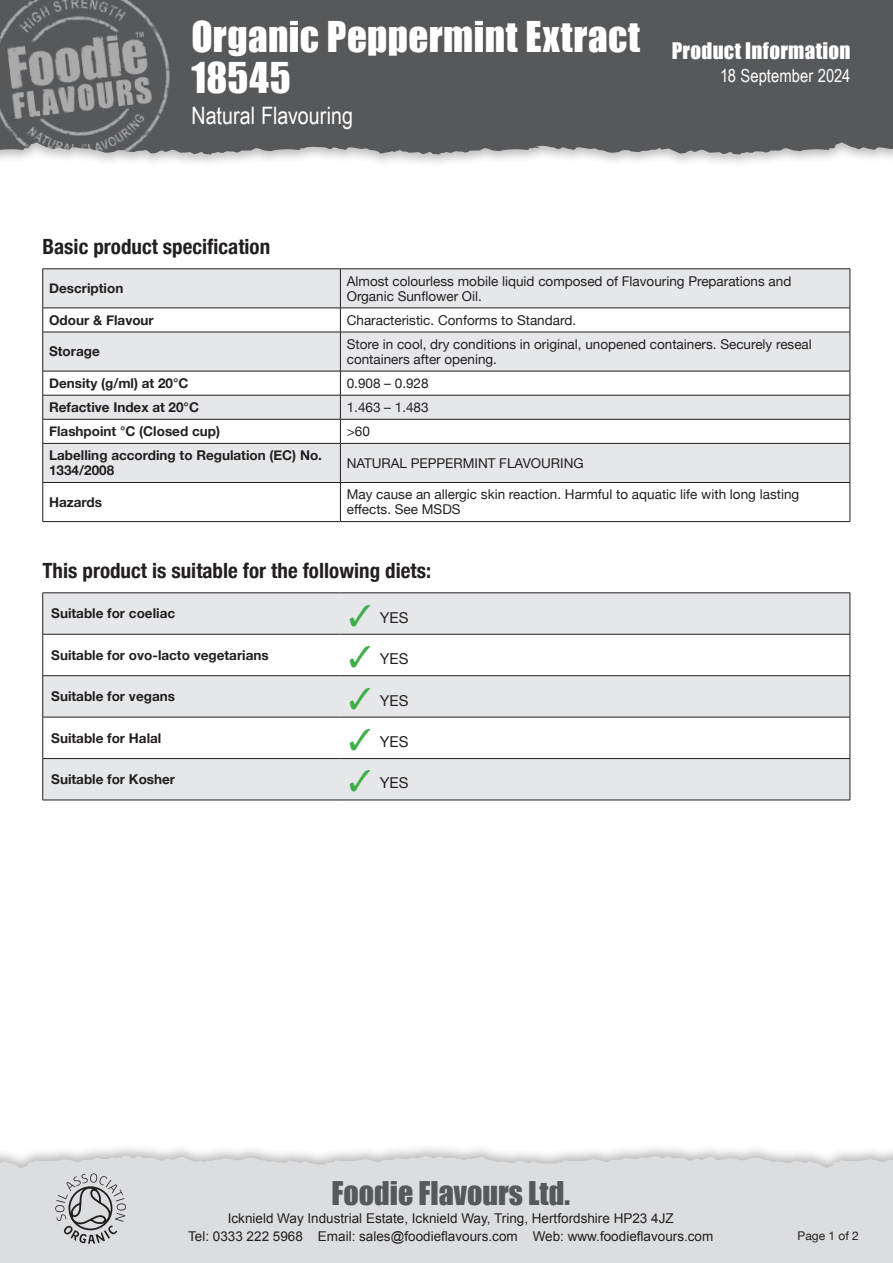
<style>
.page{position:relative;width:893px;height:1263px;background:#fff}
.page>*{position:absolute;margin:0;border:0;box-sizing:border-box;transform-origin:0 0}
.t1{font:39px/40.5px "Impact";letter-spacing:.01em;color:#fff}
.t2{font:30px "Impact";color:#57585a}
.t3{font:24px "Arial Narrow";color:#fff}
.Heading_2{font:700 condensed 21px "Helvetica Neue";color:#231f20}
.t4{font:21px "Impact";letter-spacing:.015em;color:#fff}
.t5{font:18px "Arial Narrow";letter-spacing:.005em;color:#fff}
.t6{font:15px "Helvetica Neue";color:#231f20}
.Standard_table_text{font:13.5px/15px "Helvetica Neue";color:#231f20}
.Standard_Table_Labels{font:700 13.5px/15px "Helvetica Neue";color:#231f20}
.t7{font:13.5px/18px "Arial";color:#231f20;text-align:center}
.t8{font:12px "Helvetica Neue";color:#231f20}
.s1{color:#40ae49}
</style>
<div class="page">
<div style="left:0;top:1143px;width:893px;height:120px;background:#231f20;opacity:.3"></div>
<div style="left:0;top:1156px;width:893px;height:107px;background:#dcdddf"></div>
<div style="left:0;top:0;width:893px;height:167px;background:#231f20;opacity:.3"></div>
<div style="left:206px;top:0;width:687px;height:154px;background:#57585a"></div>
<img style="left:0;top:0;width:206px;height:154px">
<svg style="left:55px;top:1173px;width:71px;height:71px;background:#b9b9bb"></svg>
<svg style="left:43px;top:270px;width:807px;height:212px;fill:#e6e7e9"></svg>
<hr style="left:43px;top:269px;width:297px;height:1px;background:#231f20">
<hr style="left:42px;top:269px;width:1px;height:39px;background:#231f20">
<hr style="left:43px;top:308px;width:297px;height:1px;background:#231f20">
<svg style="left:42px;top:308px;width:1px;height:24px"></svg>
<hr style="left:43px;top:332px;width:297px;height:1px;background:#231f20">
<hr style="left:42px;top:332px;width:1px;height:39px;background:#231f20">
<hr style="left:43px;top:371px;width:297px;height:1px;background:#231f20">
<hr style="left:43px;top:395px;width:297px;height:1px;background:#231f20">
<hr style="left:43px;top:419px;width:297px;height:1px;background:#231f20">
<svg style="left:42px;top:371px;width:1px;height:72px"></svg>
<hr style="left:43px;top:443px;width:297px;height:1px;background:#231f20">
<hr style="left:42px;top:444px;width:1px;height:38px;background:#231f20">
<hr style="left:43px;top:482px;width:297px;height:1px;background:#231f20">
<hr style="left:42px;top:483px;width:1px;height:38px;background:#231f20">
<hr style="left:340px;top:269px;width:510px;height:1px;background:#231f20">
<hr style="left:340px;top:269px;width:1px;height:39px;background:#231f20">
<hr style="left:850px;top:269px;width:1px;height:39px;background:#231f20">
<hr style="left:340px;top:308px;width:510px;height:1px;background:#231f20">
<svg style="left:340px;top:308px;width:1px;height:24px"></svg>
<svg style="left:850px;top:308px;width:1px;height:24px"></svg>
<hr style="left:340px;top:332px;width:510px;height:1px;background:#231f20">
<hr style="left:340px;top:332px;width:1px;height:39px;background:#231f20">
<hr style="left:850px;top:332px;width:1px;height:39px;background:#231f20">
<hr style="left:340px;top:371px;width:510px;height:1px;background:#231f20">
<hr style="left:340px;top:395px;width:510px;height:1px;background:#231f20">
<hr style="left:340px;top:419px;width:510px;height:1px;background:#231f20">
<svg style="left:340px;top:371px;width:1px;height:72px"></svg>
<svg style="left:850px;top:371px;width:1px;height:72px"></svg>
<hr style="left:340px;top:443px;width:510px;height:1px;background:#231f20">
<hr style="left:340px;top:444px;width:1px;height:38px;background:#231f20">
<hr style="left:850px;top:444px;width:1px;height:38px;background:#231f20">
<hr style="left:340px;top:482px;width:510px;height:1px;background:#231f20">
<hr style="left:340px;top:483px;width:1px;height:38px;background:#231f20">
<hr style="left:850px;top:483px;width:1px;height:38px;background:#231f20">
<hr style="left:43px;top:521px;width:297px;height:1px;background:#231f20">
<hr style="left:340px;top:521px;width:510px;height:1px;background:#231f20">
<svg style="left:43px;top:594px;width:807px;height:206px;fill:#e6e7e9"></svg>
<hr style="left:43px;top:593px;width:297px;height:1px;background:#231f20">
<hr style="left:42px;top:593px;width:1px;height:41px;background:#231f20">
<hr style="left:340px;top:593px;width:510px;height:1px;background:#231f20">
<hr style="left:850px;top:593px;width:1px;height:41px;background:#231f20">
<hr style="left:43px;top:634px;width:297px;height:1px;background:#231f20">
<hr style="left:42px;top:634px;width:1px;height:41px;background:#231f20">
<hr style="left:340px;top:634px;width:510px;height:1px;background:#231f20">
<hr style="left:850px;top:634px;width:1px;height:41px;background:#231f20">
<hr style="left:43px;top:675px;width:297px;height:1px;background:#231f20">
<hr style="left:42px;top:676px;width:1px;height:41px;background:#231f20">
<hr style="left:340px;top:675px;width:510px;height:1px;background:#231f20">
<hr style="left:850px;top:676px;width:1px;height:41px;background:#231f20">
<hr style="left:43px;top:717px;width:297px;height:1px;background:#231f20">
<hr style="left:42px;top:717px;width:1px;height:41px;background:#231f20">
<hr style="left:340px;top:717px;width:510px;height:1px;background:#231f20">
<hr style="left:850px;top:717px;width:1px;height:41px;background:#231f20">
<hr style="left:43px;top:758px;width:297px;height:1px;background:#231f20">
<hr style="left:42px;top:759px;width:1px;height:41px;background:#231f20">
<hr style="left:340px;top:758px;width:510px;height:1px;background:#231f20">
<hr style="left:850px;top:759px;width:1px;height:41px;background:#231f20">
<hr style="left:43px;top:800px;width:297px;height:1px;background:#231f20">
<hr style="left:340px;top:800px;width:510px;height:1px;background:#231f20">
<h1 class="t1" style="left:191px;top:16px;width:450px">Organic Peppermint Extract<br>18545</h1>
<h3 class="t3" style="left:191px;top:98px;width:163px">Natural Flavouring</h3>
<h3 class="t4" style="left:672px;top:35px;width:180px">Product Information</h3>
<h3 class="t5" style="left:720px;top:62px;width:132px">18 September 2024</h3>
<p class="Heading_2" style="left:43px;top:229px;width:229px">Basic product specification</p>
<p class="Standard_Table_Labels" style="left:49px;top:281px;width:76px">Description</p>
<p class="Standard_table_text" style="left:347px;top:274px;width:446px">Almost colourless mobile liquid composed of Flavouring Preparations and</p>
<p class="Standard_table_text" style="left:347px;top:289px;width:137px">Organic Sunflower Oil.</p>
<p class="Standard_Table_Labels" style="left:49px;top:313px;width:106px">Odour &amp; Flavour</p>
<p class="Standard_table_text" style="left:347px;top:313px;width:231px">Characteristic. Conforms to Standard.</p>
<p class="Standard_Table_Labels" style="left:49px;top:344px;width:52px">Storage</p>
<p class="Standard_table_text" style="left:347px;top:337px;width:467px">Store in cool, dry conditions in original, unopened containers. Securely reseal containers after opening.</p>
<p class="Standard_Table_Labels" style="left:49px;top:376px;width:141px">Density (g/ml) at 20°C</p>
<p class="Standard_table_text" style="left:347px;top:376px;width:83px">0.908 – 0.928</p>
<p class="Standard_Table_Labels" style="left:49px;top:400px;width:151px">Refactive Index at 20°C</p>
<p class="Standard_table_text" style="left:347px;top:400px;width:83px">1.463 – 1.483</p>
<p class="Standard_Table_Labels" style="left:49px;top:424px;width:172px">Flashpoint °C (Closed cup)</p>
<p class="Standard_table_text" style="left:347px;top:425px;width:25px">&gt;60</p>
<p class="Standard_Table_Labels" style="left:49px;top:448px;width:274px">Labelling according to Regulation (EC) No.<br>1334/2008</p>
<p class="Standard_table_text" style="left:347px;top:456px;width:238px">NATURAL PEPPERMINT FLAVOURING</p>
<p class="Standard_Table_Labels" style="left:49px;top:495px;width:55px">Hazards</p>
<p class="Standard_table_text" style="left:347px;top:488px;width:454px">May cause an allergic skin reaction. Harmful to aquatic life with long lasting effects. See MSDS</p>
<p class="Heading_2" style="left:43px;top:553px;width:390px">This product is suitable for the following diets:</p>
<p class="Standard_Table_Labels" style="left:51px;top:606px;width:125px">Suitable for coeliac</p>
<p class="t6" style="left:349px;top:607px;width:61px"><span class="s1">✓</span> YES</p>
<p class="Standard_Table_Labels" style="left:51px;top:648px;width:219px">Suitable for ovo-lacto vegetarians</p>
<p class="t6" style="left:349px;top:648px;width:61px"><span class="s1">✓</span> YES</p>
<p class="Standard_Table_Labels" style="left:51px;top:689px;width:125px">Suitable for vegans</p>
<p class="t6" style="left:349px;top:689px;width:61px"><span class="s1">✓</span> YES</p>
<p class="Standard_Table_Labels" style="left:51px;top:731px;width:112px">Suitable for Halal</p>
<p class="t6" style="left:349px;top:731px;width:61px"><span class="s1">✓</span> YES</p>
<p class="Standard_Table_Labels" style="left:51px;top:772px;width:125px">Suitable for Kosher</p>
<p class="t6" style="left:349px;top:772px;width:61px"><span class="s1">✓</span> YES</p>
<h2 class="t2" style="left:332px;top:1170px;width:240px">Foodie Flavours Ltd.</h2>
<p class="t7" style="left:188px;top:1209px;width:527px">Icknield Way Industrial Estate, Icknield Way, Tring, Hertfordshire HP23 4JZ<br>Tel: 0333 222 5968 Email: sales@foodieflavours.com Web: www.foodieflavours.com</p>
<p class="t8" style="left:798px;top:1227px;width:63px">Page 1 of 2</p>
</div>
